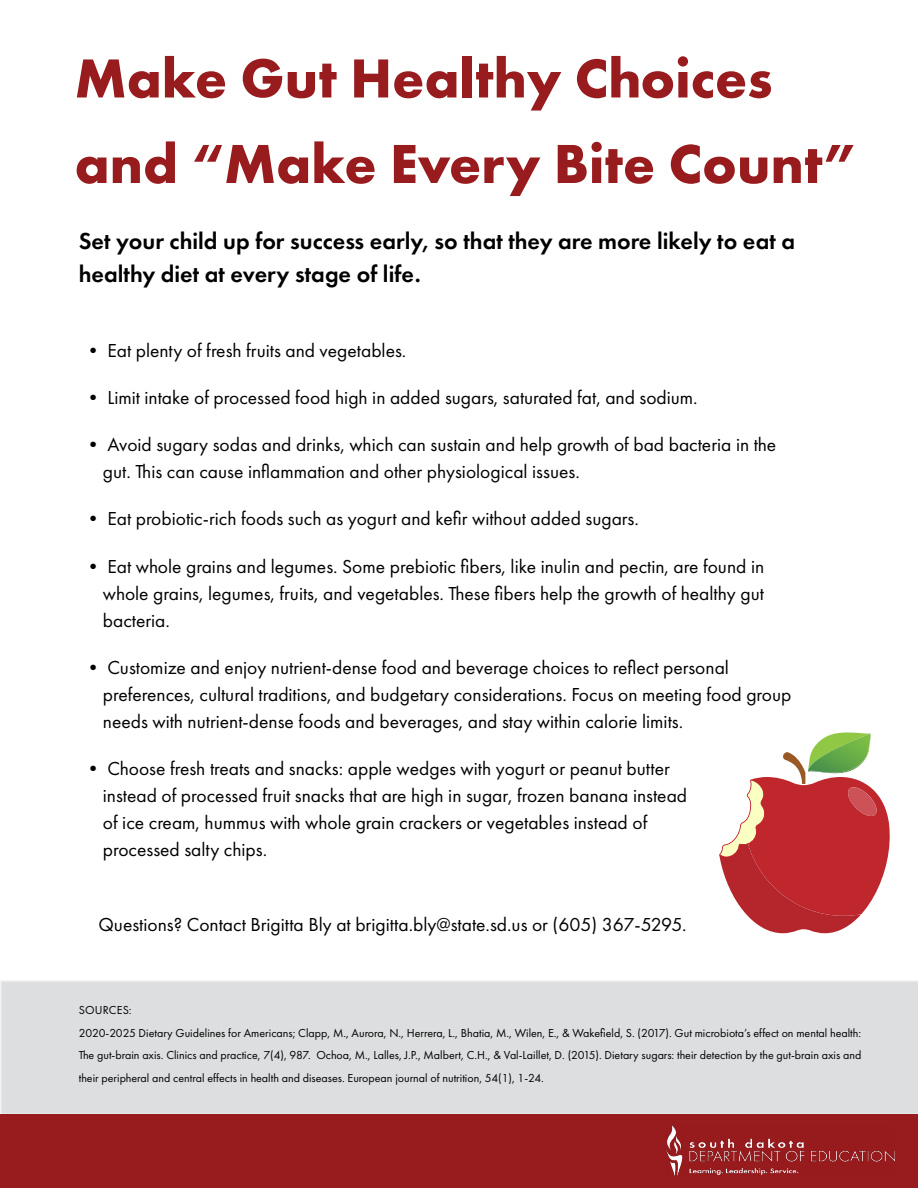
<style>
.page{position:relative;width:918px;height:1188px;background:#fff}
.page>*{position:absolute;margin:0;border:0;box-sizing:border-box;transform-origin:0 0}
.t1{font:700 57px/85.5px "Futura PT";color:#981b1e}
.t2{font:600 24px/33px "Futura PT";color:#000}
.t3{font:19.5px/27px "Futura PT";color:#000}
.t4{font:12px/22.5px "Futura PT";color:#000}
</style>
<div class="page">
<svg style="left:719px;top:732px;width:171px;height:202px"></svg>
<div style="left:0;top:980px;width:918px;height:135px;background:#dddedf"></div>
<div style="left:0;top:1115px;width:918px;height:73px;background:#981b1e"></div>
<img style="left:666px;top:1125px;width:228px;height:51px">
<h1 class="t1" style="left:75px;top:34px;width:783px">Make Gut Healthy Choices and “Make Every Bite Count”</h1>
<p class="t2" style="left:79px;top:225px;width:718px">Set your child up for success early, so that they are more likely to eat a healthy diet at every stage of life.</p>
<p class="t3" style="left:83px;top:337px;width:325px">• Eat plenty of fresh fruits and vegetables.</p>
<p class="t3" style="left:83px;top:384px;width:616px">• Limit intake of processed food high in added sugars, saturated fat, and sodium.</p>
<p class="t3" style="left:103px;top:431px;width:675px;text-indent:-19px">• Avoid sugary sodas and drinks, which can sustain and help growth of bad bacteria in the gut. This can cause inflammation and other physiological issues.</p>
<p class="t3" style="left:83px;top:505px;width:557px">• Eat probiotic-rich foods such as yogurt and kefir without added sugars.</p>
<p class="t3" style="left:103px;top:553px;width:663px;text-align:justify;text-indent:-19px">• Eat whole grains and legumes. Some prebiotic fibers, like inulin and pectin, are found in whole grains, legumes, fruits, and vegetables. These fibers help the growth of healthy gut bacteria.</p>
<p class="t3" style="left:103px;top:654px;width:690px;text-indent:-19px">• Customize and enjoy nutrient-dense food and beverage choices to reflect personal preferences, cultural traditions, and budgetary considerations. Focus on meeting food group needs with nutrient-dense foods and beverages, and stay within calorie limits.</p>
<p class="t3" style="left:103px;top:755px;width:586px;text-indent:-19px">• Choose fresh treats and snacks: apple wedges with yogurt or peanut butter instead of processed fruit snacks that are high in sugar, frozen banana instead of ice cream, hummus with whole grain crackers or vegetables instead of processed salty chips.</p>
<p class="t3" style="left:98px;top:911px;width:590px">Questions? Contact Brigitta Bly at brigitta.bly@state.sd.us or (605) 367-5295.</p>
<p class="t4" style="left:79px;top:999px;width:784px">SOURCES:<br>2020-2025 Dietary Guidelines for Americans; Clapp, M., Aurora, N., Herrera, L., Bhatia, M., Wilen, E., &amp; Wakefield, S. (2017). Gut microbiota’s effect on mental health:<br>The gut-brain axis. Clinics and practice, 7(4), 987. Ochoa, M., Lalles, J.P., Malbert, C.H., &amp; Val-Laillet, D. (2015). Dietary sugars: their detection by the gut-brain axis and their peripheral and central effects in health and diseases. European journal of nutrition, 54(1), 1-24.</p>
</div>
